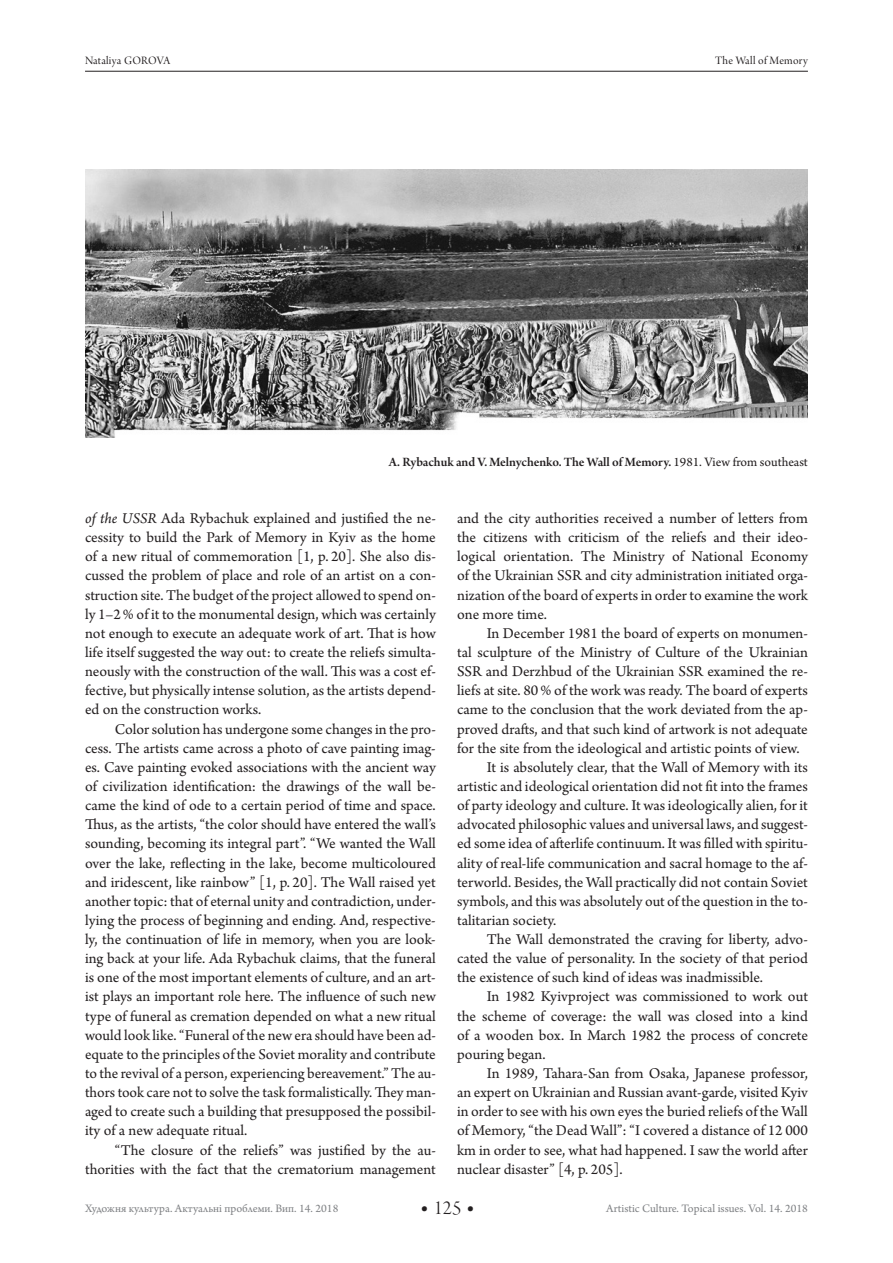
<style>
.page{position:relative;width:893px;height:1263px;background:#fff}
.page>*{position:absolute;margin:0;border:0;box-sizing:border-box;transform-origin:0 0}
.t1{font:21px "Arno Pro Light Display";color:#231f20}
.t2{font:15.75px/19.2px "Arno Pro";color:#231f20;text-align:justify}
.t3{font:13.5px "Arno Pro Smbd Subhead";letter-spacing:-.005em;color:#231f20}
.t4{font:12px "Arno Pro";color:#808285}
.t5{font:12px "Arno Pro Display";letter-spacing:.02em;color:#231f20}
.s1{font-family:"Arno Pro"}
.s2{font-style:italic}
.s3{font-family:"Arno Pro";font-size:22.5px}
</style>
<div class="page">
<hr style="left:85px;top:71px;width:723px;height:1px;background:#231f20">
<img style="left:85px;top:169px;width:723px;height:268px">
<p class="t5" style="left:85px;top:54px;width:57px">Nataliya GORO</p>
<p class="t5" style="left:157px;top:54px;width:15px">VA</p>
<p class="t5" style="left:715px;top:54px;width:94px">The Wall of Memory</p>
<p class="t3" style="left:389px;top:454px;width:421px">A. Rybachuk and V. Melnychenko. The Wall of Memory. <span class="s1">1981. View from southeast</span></p>
<p class="t2" style="left:85px;top:509px;width:352px"><span class="s2">of the USSR</span> Ada Rybachuk explained and justified the ne&shy;cessity to build the Park of Memory in Kyiv as the home of a new ritual of commemoration [1, p. 20]. She also dis&shy;cussed the problem of place and role of an artist on a con&shy;struction site. The budget of the project allowed to spend on&shy;ly 1–2% of it to the monumental design, which was certainly not enough to execute an adequate work of art. That is how life itself suggested the way out: to create the reliefs simulta&shy;neously with the construction of the wall. This was a cost ef&shy;fective, but physically intense solution, as the artists depend&shy;ed on the construction works.</p>
<p class="t2" style="left:85px;top:720px;width:352px;text-indent:30px">Color solution has undergone some changes in the pro&shy;cess. The artists came across a photo of cave painting imag&shy;es. Cave painting evoked associations with the ancient way of civilization identification: the drawings of the wall be&shy;came the kind of ode to a certain period of time and space.<br>Thus, as the artists, “the color should have entered the wall’s sounding, becoming its integral part”. “We wanted the Wall over the lake, reflecting in the lake, become multicoloured and iridescent, like rainbow” [1, p. 20]. The Wall raised yet another topic: that of eternal unity and contradiction, under&shy;lying the process of beginning and ending. And, respective&shy;ly, the continuation of life in memory, when you are look&shy;ing back at your life. Ada Rybachuk claims, that the funeral is one of the most important elements of culture, and an art&shy;ist plays an important role here. The influence of such new type of funeral as cremation depended on what a new ritual would look like. “Funeral of the new era should have been ad&shy;equate to the principles of the Soviet morality and contribute to the revival of a person, experiencing bereavement.” The au&shy;thors took care not to solve the task formalistically. They man&shy;aged to create such a building that presupposed the possibil&shy;ity of a new adequate ritual.</p>
<p class="t2" style="left:85px;top:1141px;width:352px;text-align:right">“The closure of the reliefs” was justified by the au&shy;thorities with the fact that the crematorium management</p>
<p class="t2" style="left:457px;top:509px;width:352px">and the city authorities received a number of letters from the citizens with criticism of the reliefs and their ideo&shy;logical orientation. The Ministry of National Economy of the Ukrainian SSR</p>
<p class="t2" style="left:457px;top:567px;width:352px;text-indent:128px">and city administration initiated orga&shy;nization of the board of experts in order to examine the work one more time.</p>
<p class="t2" style="left:457px;top:624px;width:352px;text-indent:30px">In December 1981 the board of experts on monumen&shy;tal sculpture of the Ministry of Culture of the Ukrainian SSR</p>
<p class="t2" style="left:486px;top:663px;width:202px">and Derzhbud of the Ukrainian SSR</p>
<p class="t2" style="left:707px;top:663px;width:102px">examined the re-</p>
<p class="t2" style="left:457px;top:682px;width:352px">liefs at site. 80% of the work was ready. The board of experts</p>
<p class="t2" style="left:457px;top:701px;width:352px">came to the conclusion that the work deviated from the ap-</p>
<p class="t2" style="left:457px;top:720px;width:352px">proved drafts, and that such kind of artwork is not adequate</p>
<p class="t2" style="left:457px;top:739px;width:344px">for the site from the ideological and artistic points of view.</p>
<p class="t2" style="left:487px;top:758px;width:323px">It is absolutely clear, that the Wall of Memory with its</p>
<p class="t2" style="left:457px;top:777px;width:352px">artistic and ideological orientation did not fit into the frames</p>
<p class="t2" style="left:457px;top:797px;width:352px">of party ideology and culture. It was ideologically alien, for it</p>
<p class="t2" style="left:457px;top:816px;width:352px">advocated philosophic values and universal laws, and suggest-</p>
<p class="t2" style="left:457px;top:835px;width:352px">ed some idea of afterlife continuum. It was filled with spiritu-</p>
<p class="t2" style="left:457px;top:854px;width:352px">ality of real-life communication and sacral homage to the af-</p>
<p class="t2" style="left:457px;top:873px;width:352px">terworld. Besides, the Wall practically did not contain Soviet</p>
<p class="t2" style="left:457px;top:892px;width:352px">symbols, and this was absolutely out of the question in the to-</p>
<p class="t2" style="left:457px;top:911px;width:101px">talitarian society.</p>
<p class="t2" style="left:487px;top:930px;width:323px">The Wall demonstrated the craving for liberty, advo-</p>
<p class="t2" style="left:457px;top:950px;width:352px">cated the value of personality. In the society of that period</p>
<p class="t2" style="left:457px;top:969px;width:307px">the existence of such kind of ideas was inadmissible.</p>
<p class="t2" style="left:487px;top:988px;width:323px">In 1982 Kyivproject was commissioned to work out</p>
<p class="t2" style="left:457px;top:1007px;width:352px">the scheme of coverage: the wall was closed into a kind</p>
<p class="t2" style="left:457px;top:1026px;width:352px">of a wooden box. In March 1982 the process of concrete</p>
<p class="t2" style="left:457px;top:1045px;width:90px">pouring began.</p>
<p class="t2" style="left:487px;top:1064px;width:323px">In 1989, Tahara-San from Osaka, Japanese professor,</p>
<p class="t2" style="left:457px;top:1084px;width:352px">an expert on Ukrainian and Russian avant-garde, visited Kyiv</p>
<p class="t2" style="left:457px;top:1103px;width:352px">in order to see with his own eyes the buried reliefs of the Wall</p>
<p class="t2" style="left:457px;top:1122px;width:352px">of Memory, “the Dead Wall”: “I covered a distance of 12 000</p>
<p class="t2" style="left:457px;top:1141px;width:352px">km in order to see, what had happened. I saw the world after</p>
<p class="t2" style="left:457px;top:1160px;width:167px">nuclear disaster” [4, p. 205].</p>
<p class="t4" style="left:85px;top:1201px;width:255px">Художня культура. Актуальні проблеми. Вип. 14. 2018</p>
<h1 class="t1" style="left:420px;top:1196px;width:56px"><span class="s3">•</span> 125 <span class="s3">•</span></h1>
<p class="t4" style="left:606px;top:1201px;width:203px">Artistic Culture. Topical issues. Vol. 14. 2018</p>
</div>
